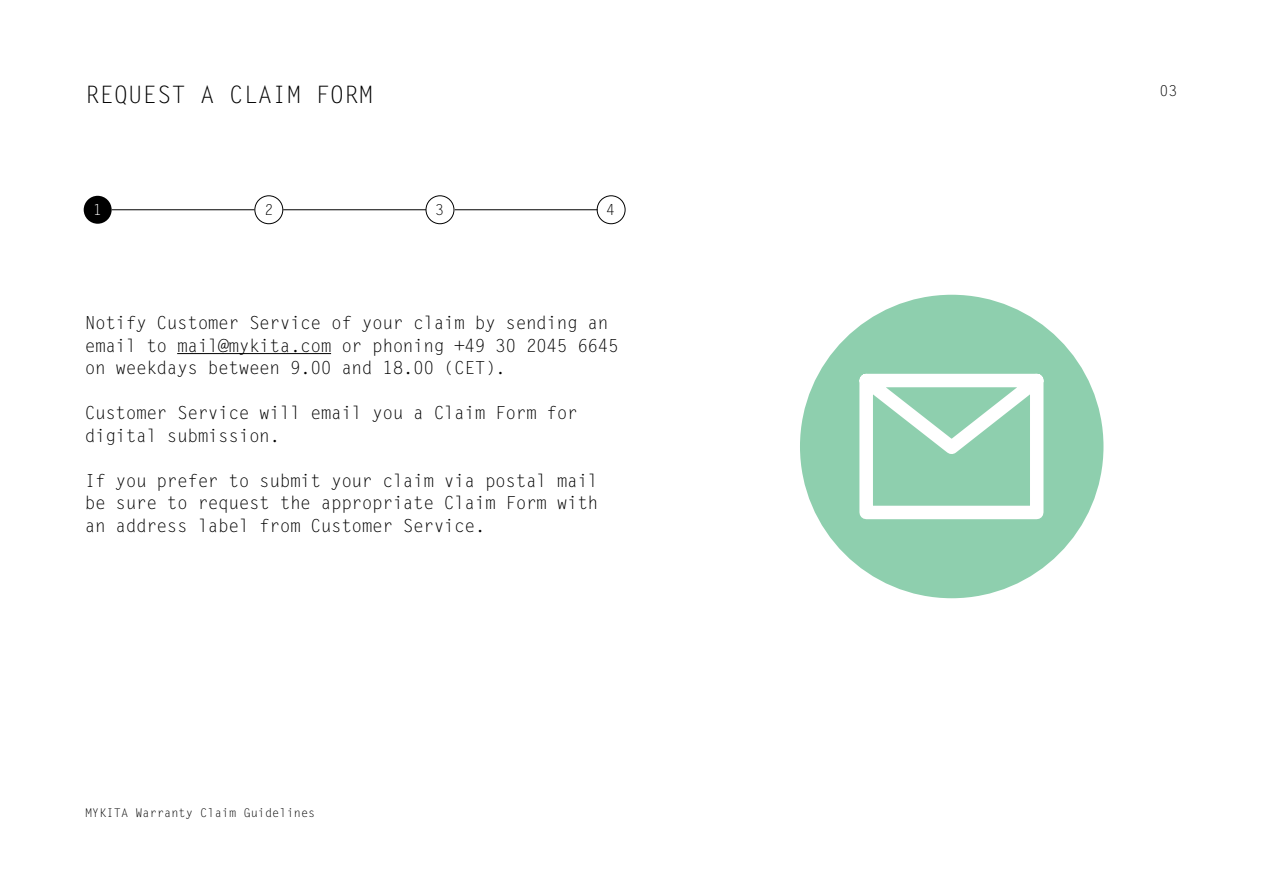
<style>
.page{position:relative;width:1263px;height:893px;background:#fff}
.page>*{position:absolute;margin:0;border:0;box-sizing:border-box;transform-origin:0 0}
.t1{font:24px "Letter Gothic Std";color:#000}
.t2{font:18px/22.5px "Letter Gothic Std";letter-spacing:-.03em;color:#000}
.t3{font:15px "Letter Gothic Std";color:#000}
.t4{font:15px "Letter Gothic Std";color:#fff}
.t5{font:12px "Letter Gothic Std";color:#000}
</style>
<div class="page">
<hr style="left:177px;top:353px;width:154px;height:1px;background:#000">
<div style="left:84px;top:196px;width:28px;height:28px;background:#000;border-radius:50%"></div>
<div style="left:254px;top:195px;width:29px;height:29px;border:1px solid #000;border-radius:50%"></div>
<div style="left:426px;top:195px;width:28px;height:29px;border:1px solid #000;border-radius:50%"></div>
<div style="left:597px;top:195px;width:28px;height:29px;border:1px solid #000;border-radius:50%"></div>
<div style="left:800px;top:295px;width:303px;height:303px;background:#8ecfae;border-radius:50%"></div>
<hr style="left:112px;top:209px;width:142px;height:1px;background:#000">
<hr style="left:283px;top:209px;width:143px;height:1px;background:#000">
<hr style="left:455px;top:209px;width:142px;height:1px;background:#000">
<svg style="left:859px;top:373px;width:185px;height:147px"></svg>
<h1 class="t1" style="left:85px;top:81px;width:290px">REQUEST A CLAIM FORM</h1>
<p class="t3" style="left:1159px;top:82px;width:19px">03</p>
<p class="t4" style="left:93px;top:201px;width:10px">1</p>
<p class="t3" style="left:264px;top:201px;width:10px">2</p>
<p class="t3" style="left:435px;top:201px;width:10px">3</p>
<p class="t3" style="left:606px;top:201px;width:10px">4</p>
<p class="t2" style="left:85px;top:312px;width:536px">Notify Customer Service of your claim by sending an email to mail@mykita.com or phoning +49 30 2045 6645 on weekdays between 9.00 and 18.00 (CET).</p>
<p class="t2" style="left:85px;top:402px;width:495px">Customer Service will email you a Claim Form for digital submission.</p>
<p class="t2" style="left:85px;top:470px;width:515px;text-align:justify">If you prefer to submit your claim via postal mail be sure to request the appropriate Claim Form with an address label from Customer Service.</p>
<p class="t5" style="left:85px;top:806px;width:232px">MYKITA Warranty Claim Guidelines</p>
</div>
